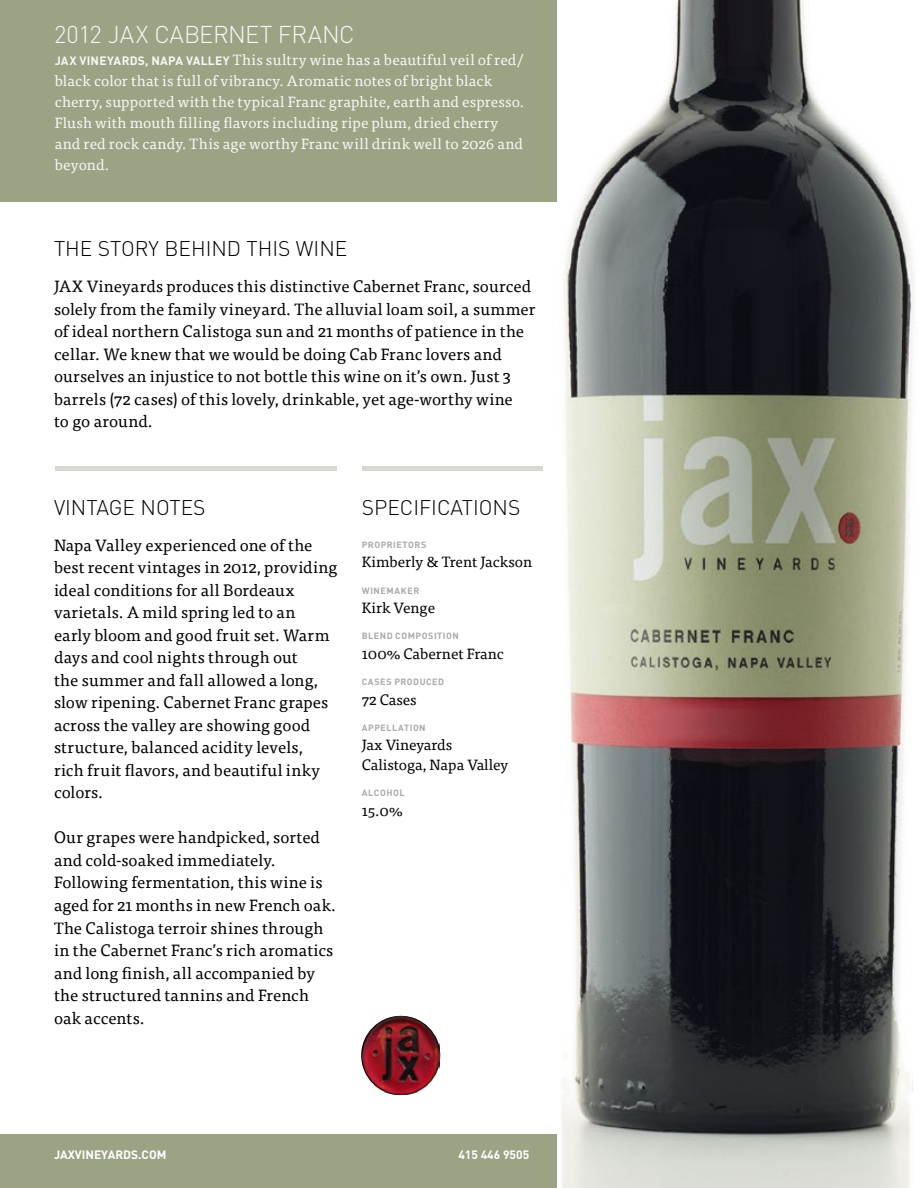
<style>
.page{position:relative;width:918px;height:1188px;background:#fff}
.page>*{position:absolute;margin:0;border:0;box-sizing:border-box;transform-origin:0 0}
.t1{font:300 24px "DIN";letter-spacing:-.015em;color:#f7f7f7}
.t2{font:300 21px "DIN";color:#000}
.t3{font:16.5px/22.5px "Tisa";letter-spacing:.005em;color:#000}
.t4{font:15px/21px "Tisa";letter-spacing:.01em;color:#f7f7f7}
.t5{font:15px/19.5px "Tisa";color:#000}
.t6{font:700 12px "DIN";color:#fff}
.t7{font:700 9px "DIN";letter-spacing:.06em;color:#a7a9ac}
.s1{font-family:"DIN";font-weight:700;font-size:12px}
</style>
<div class="page">
<img style="left:539px;top:0;width:376px;height:1188px">
<div style="left:0;top:0;width:556px;height:202px;background:#9ca384"></div>
<div style="left:0;top:1134px;width:556px;height:54px;background:#9ca384"></div>
<hr style="left:55px;top:467px;width:281px;height:4px;background:#dad7cf">
<hr style="left:362px;top:467px;width:180px;height:4px;background:#dad7cf">
<img style="left:362px;top:1016px;width:78px;height:78px">
<h1 class="t1" style="left:54px;top:20px;width:302px">2012 JAX CABERNET FRANC</h1>
<p class="t4" style="left:55px;top:50px;width:471px"><span class="s1">JAX VINEYARDS, NAPA VALLEY</span> This sultry wine has a beautiful veil of red/ black color that is full of vibrancy. Aromatic notes of bright black cherry, supported with the typical Franc graphite, earth and espresso.<br>Flush with mouth filling flavors including ripe plum, dried cherry and red rock candy. This age worthy Franc will drink well to 2026 and beyond.</p>
<p class="t2" style="left:54px;top:236px;width:295px">THE STORY BEHIND THIS WINE</p>
<p class="t3" style="left:54px;top:276px;width:483px">JAX Vineyards produces this distinctive Cabernet Franc, sourced solely from the family vineyard. The alluvial loam soil, a summer of ideal northern Calistoga sun and 21 months of patience in the cellar. We knew that we would be doing Cab Franc lovers and ourselves an injustice to not bottle this wine on it’s own. Just 3 barrels (72 cases) of this lovely, drinkable, yet age-worthy wine<br>to go around.</p>
<p class="t2" style="left:54px;top:494px;width:153px">VINTAGE NOTES</p>
<p class="t3" style="left:54px;top:534px;width:285px">Napa Valley experienced one of the best recent vintages in 2012, providing ideal conditions for all Bordeaux varietals. A mild spring led to an<br>early bloom and good fruit set. Warm days and cool nights through out<br>the summer and fall allowed a long, slow ripening. Cabernet Franc grapes across the valley are showing good structure, balanced acidity levels,<br>rich fruit flavors, and beautiful inky colors.</p>
<p class="t3" style="left:54px;top:827px;width:284px">Our grapes were handpicked, sorted and cold-soaked immediately.<br>Following fermentation, this wine is aged for 21 months in new French oak.<br>The Calistoga terroir shines through in the Cabernet Franc’s rich aromatics and long finish, all accompanied by the structured tannins and French oak accents.</p>
<p class="t2" style="left:362px;top:494px;width:160px">SPECIFICATIONS</p>
<p class="t7" style="left:362px;top:539px;width:66px">PROPRIETORS</p>
<p class="t5" style="left:362px;top:553px;width:172px">Kimberly &amp; Trent Jackson</p>
<p class="t7" style="left:362px;top:585px;width:59px">WINEMAKER</p>
<p class="t5" style="left:362px;top:599px;width:75px">Kirk Venge</p>
<p class="t7" style="left:362px;top:630px;width:99px">BLEND COMPOSITION</p>
<p class="t5" style="left:362px;top:644px;width:144px">100% Cabernet Franc</p>
<p class="t7" style="left:362px;top:676px;width:84px">CASES PRODUCED</p>
<p class="t5" style="left:362px;top:690px;width:56px">72 Cases</p>
<p class="t7" style="left:362px;top:722px;width:65px">APPELLATION</p>
<p class="t5" style="left:362px;top:736px;width:148px">Jax Vineyards<br>Calistoga, Napa Valley</p>
<p class="t7" style="left:362px;top:787px;width:44px">ALCOHOL</p>
<p class="t5" style="left:362px;top:801px;width:42px">15.0%</p>
<p class="t6" style="left:54px;top:1147px;width:114px">JAXVINEYARDS.COM</p>
<p class="t6" style="left:458px;top:1147px;width:72px">415 446 9505</p>
</div>
